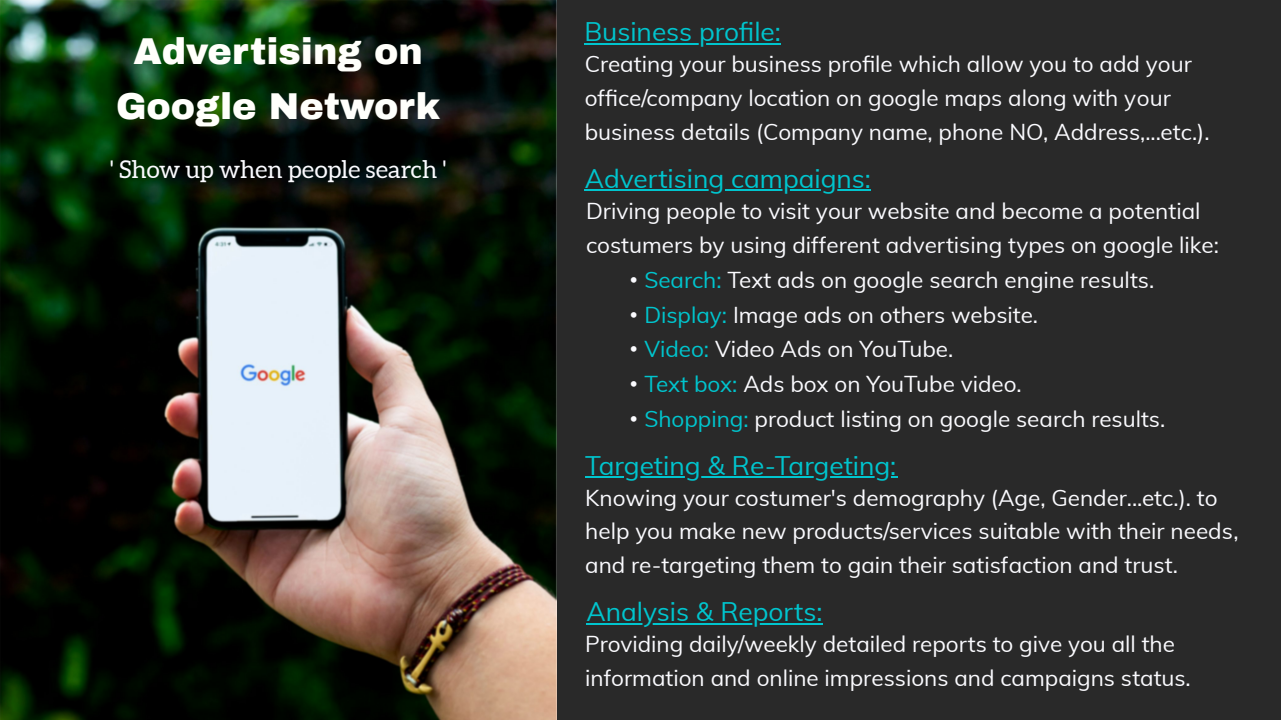
<style>
.page{position:relative;width:1281px;height:720px;background:#fff}
.page>*{position:absolute;margin:0;border:0;box-sizing:border-box;transform-origin:0 0}
.t1{font:900 36.62px/55.4px "Archivo";color:#fffffb;text-align:center}
.t2{font:26.25px "Muli";color:#00c5ce}
.t3{font:24.38px "Aleo";color:#fbfbff}
.t4{font:22.5px/33.8px "Muli";color:#fbfbff}
.s1{font-family:"Arial"}
.s2{color:#00c5ce}
</style>
<div class="page">
<div style="left:0;top:0;width:1280px;height:720px;background:#292929"></div>
<img style="left:0;top:0;width:556px;height:720px">
<hr style="left:584px;top:43px;width:196px;height:2px;background:#00c5ce">
<hr style="left:584px;top:189px;width:147px;height:2px;background:#00c5ce">
<hr style="left:731px;top:189px;width:140px;height:2px;background:#00c5ce">
<hr style="left:585px;top:476px;width:312px;height:2px;background:#00c5ce">
<hr style="left:586px;top:623px;width:236px;height:2px;background:#00c5ce">
<h1 class="t1" style="left:116px;top:24px;width:326px">Advertising on<br>Google Network</h1>
<p class="t3" style="left:110px;top:159px;width:338px">' Show up when people search '</p>
<p class="t2" style="left:584px;top:20px;width:198px">Business profile:</p>
<p class="t4" style="left:584px;top:49px;width:626px">Creating your business profile which allow you to add your office/company location on google maps along with your business details (Company name, phone NO, Address,...etc.).</p>
<p class="t2" style="left:584px;top:167px;width:288px">Advertising campaigns:</p>
<p class="t4" style="left:586px;top:196px;width:634px">Driving people to visit your website and become a potential costumers by using different advertising types on google like:</p>
<p class="t4" style="left:629px;top:264px;width:526px"><span class="s1">•</span> <span class="s2">Search:</span> Text ads on google search engine results.</p>
<p class="t4" style="left:629px;top:299px;width:410px"><span class="s1">•</span> <span class="s2">Display:</span> Image ads on others website.</p>
<p class="t4" style="left:629px;top:334px;width:325px"><span class="s1">•</span> <span class="s2">Video:</span> Video Ads on YouTube.</p>
<p class="t4" style="left:629px;top:368px;width:393px"><span class="s1">•</span> <span class="s2">Text box:</span> Ads box on YouTube video.</p>
<p class="t4" style="left:629px;top:403px;width:537px"><span class="s1">•</span> <span class="s2">Shopping:</span> product listing on google search results.</p>
<p class="t2" style="left:585px;top:454px;width:313px">Targeting &amp; Re-Targeting:</p>
<p class="t4" style="left:585px;top:482px;width:654px">Knowing your costumer's demography (Age, Gender...etc.). to help you make new products/services suitable with their needs, and re-targeting them to gain their satisfaction and trust.</p>
<p class="t2" style="left:586px;top:600px;width:237px">Analysis &amp; Reports:</p>
<p class="t4" style="left:585px;top:628px;width:607px">Providing daily/weekly detailed reports to give you all the information and online impressions and campaigns status.</p>
</div>
